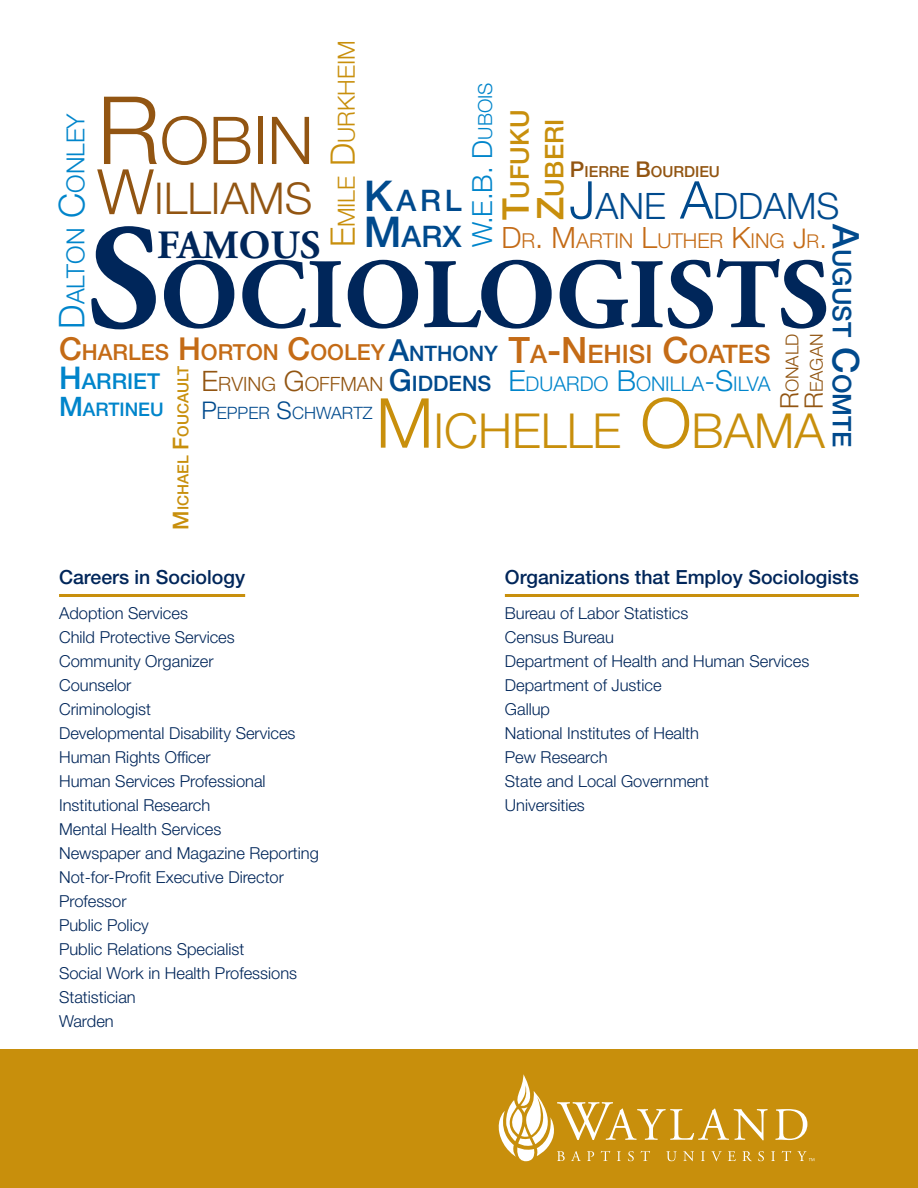
<style>
.page{position:relative;width:918px;height:1188px;background:#fff}
.page>*{position:absolute;margin:0;border:0;box-sizing:border-box;transform-origin:0 0}
.t1{font:700 99.45px "Adobe Garamond Pro";color:#00265a}
.t2{font:300 66px "Helvetica Neue LT Std";color:#925512}
.t3{font:300 48.3px "Helvetica Neue LT Std";color:#c88f0c}
.t4{font:300 43.95px "Helvetica Neue LT Std";color:#925512}
.t5{font:700 40.05px "Adobe Garamond Pro";color:#00265a}
.t6{font:500 36.75px "Helvetica Neue LT Std";color:#c88f0c}
.t7{font:300 36.45px "Helvetica Neue LT Std";color:#004a8d}
.t8{font:500 29.7px/36.3px "Helvetica Neue LT Std";letter-spacing:.065em;color:#004a8d}
.t9{font:300 27.75px "Helvetica Neue LT Std";color:#0085cb}
.t10{font:500 25.8px/34.5px "Helvetica Neue LT Std";color:#c88f0c}
.t11{font:500 25.65px "Helvetica Neue LT Std";color:#004a8d}
.t12{font:500 25.5px "Helvetica Neue LT Std";color:#c46b16}
.t13{font:300 24.9px "Helvetica Neue LT Std";color:#0085cb}
.t14{font:300 23.7px "Helvetica Neue LT Std";color:#c88f0c}
.t15{font:500 22.2px "Helvetica Neue LT Std";color:#c46b16}
.t16{font:500 21.9px "Helvetica Neue LT Std";color:#0085cb}
.t17{font:300 20.55px "Helvetica Neue LT Std";color:#c46b16}
.t18{font:300 20.25px "Helvetica Neue LT Std";color:#0085cb}
.t19{font:300 19.65px "Helvetica Neue LT Std";color:#925512}
.t20{font:500 19.5px "Helvetica Neue LT Std";color:#00265a}
.t21{font:500 18.75px "Helvetica Neue LT Std";color:#0085cb}
.t22{font:300 17.85px "Helvetica Neue LT Std";color:#925512}
.t23{font:300 17.1px "Helvetica Neue LT Std";color:#004a8d}
.t24{font:300 16.5px "Helvetica Neue LT Std";color:#00265a}
.t25{font:500 15.3px "Helvetica Neue LT Std";color:#c88f0c}
.t26{font:500 15.3px "Helvetica Neue LT Std";color:#925512}
.s1{font-size:33.75px}
.s2{font-size:19.35px}
.s3{font-size:94.35px}
.s4{font-size:62.7px}
.s5{font-size:36.75px}
.s6{font-size:35.55px}
.s7{font-size:21.75px}
.s8{font-size:42.45px}
.s9{font-size:52.05px}
.s10{font-size:149.1px}
.s11{font-size:29.4px}
.s12{font-size:27.15px}
.s13{font-size:19.05px}
.s14{font-size:25.35px}
.s15{font-size:31.65px}
.s16{font-size:30.45px;color:#004a8d}
.s17{font-size:21.3px;color:#004a8d}
.s18{font-size:36.45px}
.s19{font-size:28.95px}
.s20{font-size:31.35px}
.s21{font-size:28.2px}
.s22{font-weight:500;font-size:30.45px;color:#004a8d}
.s23{font-weight:500;font-size:21.3px;color:#004a8d}
.s24{font-size:26.85px}
.s25{font-size:69px}
.s26{font-size:24.3px}
</style>
<div class="page">
<hr style="left:59px;top:594px;width:186px;height:3px;background:#c88f0c">
<hr style="left:505px;top:594px;width:354px;height:3px;background:#c88f0c">
<div style="left:0;top:1050px;width:918px;height:138px;background:#c88f0c"></div>
<svg style="left:498px;top:1074px;width:316px;height:88px"></svg>
<p class="t14" style="left:332px;top:247px;width:208px;rotate:-90deg"><span class="s1">E</span>MILE <span class="s1">D</span>URKHEIM</p>
<p class="t9" style="left:465px;top:247px;width:165px;rotate:-90deg">W.E.B. D<span class="s2">UBOIS</span></p>
<p class="t2" style="left:97px;top:100px;width:218px"><span class="s3">R</span>OBIN</p>
<p class="t4" style="left:97px;top:172px;width:214px"><span class="s4">W</span>ILLIAMS</p>
<p class="t10" style="left:502px;top:220px;width:112px;text-indent:22px;rotate:-90deg">UFUKU<br><span class="s5">Z</span>UBERI</p>
<p class="t13" style="left:60px;top:329px;width:217px;rotate:-90deg"><span class="s6">D</span>ALTON <span class="s6">C</span>ONLEY</p>
<p class="t26" style="left:570px;top:163px;width:152px"><span class="s7">P</span>IERRE <span class="s7">B</span>OURDIEU</p>
<p class="t8" style="left:364px;top:182px;width:99px"><span class="s8">K</span>ARL<br><span class="s8">M</span>ARX</p>
<p class="t7" style="left:569px;top:183px;width:269px"><span class="s9">J</span>ANE <span class="s9">A</span>DDAMS</p>
<p class="t6" style="left:494px;top:220px;width:23px;rotate:-90deg">T</p>
<p class="t11" style="left:857px;top:224px;width:225px;rotate:90deg"><span class="s5">A</span>UGUST <span class="s5">C</span>OMTE</p>
<p class="t1" style="left:88px;top:238px;width:737px"><span class="s10">S</span>OCIOLOGISTS</p>
<p class="t17" style="left:501px;top:228px;width:327px"><span class="s11">D</span>R<span class="s11">. M</span>ARTIN <span class="s11">L</span>UTHER <span class="s11">K</span>ING <span class="s12">J</span><span class="s13">R</span><span class="s12">.</span></p>
<p class="t5" style="left:157px;top:222px;width:163px">FAMOUS</p>
<p class="t22" style="left:781px;top:409px;width:75px;rotate:-90deg"><span class="s14">R</span>ONALD</p>
<p class="t22" style="left:805px;top:409px;width:77px;rotate:-90deg"><span class="s14">R</span>EAGAN</p>
<p class="t15" style="left:59px;top:339px;width:440px"><span class="s15">C</span>HARLES <span class="s15">H</span>ORTON <span class="s15">C</span>OOLEY <span class="s16">A</span><span class="s17">NTHONY</span></p>
<p class="t12" style="left:508px;top:339px;width:264px"><span class="s18">T</span>A<span class="s18">-N</span> EHISI <span class="s18">C</span>OATES</p>
<p class="t18" style="left:508px;top:371px;width:264px"><span class="s19">E</span>DUARDO <span class="s19">B</span>ONILLA<span class="s19">-S</span>ILVA</p>
<p class="t25" style="left:174px;top:530px;width:166px;rotate:-90deg"><span class="s7">M</span>ICHAEL <span class="s7">F</span>OUCAULT</p>
<p class="t16" style="left:59px;top:368px;width:102px"><span class="s20">H</span>ARRIET</p>
<p class="t19" style="left:201px;top:372px;width:291px"><span class="s21">E</span>RVING <span class="s21">G</span>OFFMAN <span class="s22">G</span><span class="s23">IDDENS</span></p>
<p class="t21" style="left:59px;top:398px;width:106px"><span class="s24">M</span>ARTINEU</p>
<p class="t3" style="left:376px;top:401px;width:450px"><span class="s25">M</span> ICHELLE <span class="s25">O</span>BAMA</p>
<p class="t23" style="left:201px;top:403px;width:173px"><span class="s26">P</span>EPPER <span class="s26">S</span>CHWARTZ</p>
<p class="t20" style="left:59px;top:566px;width:188px">Careers in Sociology</p>
<p class="t20" style="left:505px;top:566px;width:356px">Organizations that Employ Sociologists</p>
<p class="t24" style="left:59px;top:603px;width:130px">Adoption Services</p>
<p class="t24" style="left:59px;top:627px;width:177px">Child Protective Services</p>
<p class="t24" style="left:59px;top:651px;width:156px">Community Organizer</p>
<p class="t24" style="left:59px;top:675px;width:74px">Counselor</p>
<p class="t24" style="left:59px;top:699px;width:93px">Criminologist</p>
<p class="t24" style="left:59px;top:723px;width:238px">Developmental Disability Services</p>
<p class="t24" style="left:59px;top:747px;width:153px">Human Rights Officer</p>
<p class="t24" style="left:59px;top:771px;width:208px">Human Services Professional</p>
<p class="t24" style="left:59px;top:795px;width:153px">Institutional Research</p>
<p class="t24" style="left:59px;top:819px;width:164px">Mental Health Services</p>
<p class="t24" style="left:59px;top:843px;width:261px">Newspaper and Magazine Reporting</p>
<p class="t24" style="left:59px;top:867px;width:226px">Not-for-Profit Executive Director</p>
<p class="t24" style="left:59px;top:891px;width:69px">Professor</p>
<p class="t24" style="left:59px;top:915px;width:91px">Public Policy</p>
<p class="t24" style="left:59px;top:939px;width:187px">Public Relations Specialist</p>
<p class="t24" style="left:59px;top:963px;width:240px">Social Work in Health Professions</p>
<p class="t24" style="left:59px;top:987px;width:78px">Statistician</p>
<p class="t24" style="left:59px;top:1011px;width:56px">Warden</p>
<p class="t24" style="left:505px;top:603px;width:185px">Bureau of Labor Statistics</p>
<p class="t24" style="left:505px;top:627px;width:111px">Census Bureau</p>
<p class="t24" style="left:505px;top:651px;width:306px">Department of Health and Human Services</p>
<p class="t24" style="left:505px;top:675px;width:158px">Department of Justice</p>
<p class="t24" style="left:505px;top:699px;width:47px">Gallup</p>
<p class="t24" style="left:505px;top:723px;width:196px">National Institutes of Health</p>
<p class="t24" style="left:505px;top:747px;width:104px">Pew Research</p>
<p class="t24" style="left:505px;top:771px;width:206px">State and Local Government</p>
<p class="t24" style="left:505px;top:795px;width:82px">Universities</p>
</div>
